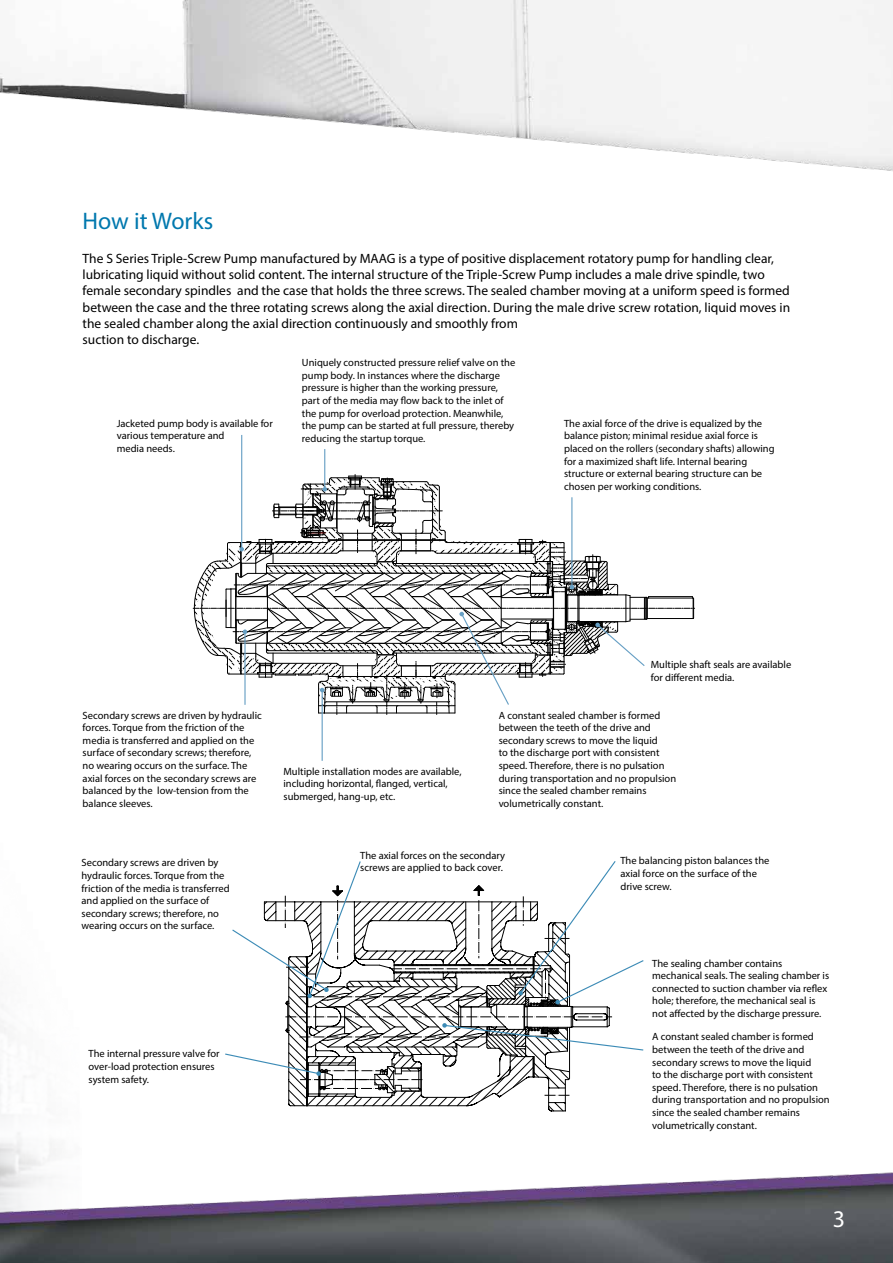
<style>
.page{position:relative;width:893px;height:1263px;background:#fff}
.page>*{position:absolute;margin:0;border:0;box-sizing:border-box;transform-origin:0 0}
.t1{font:24px "Myriad Pro";color:#0078ae}
.t2{font:24px "Myriad Pro";color:#fff}
.t3{font:13.5px/16.2px "Myriad Pro";color:#000}
.t4{font:10.5px/12.6px "Myriad Pro";color:#000}
</style>
<div class="page">
<img style="left:0;top:0;width:893px;height:474px">
<img style="left:0;top:1076px;width:893px;height:187px">
<hr style="left:241px;top:435px;width:1px;height:114px;background:#669fc4">
<hr style="left:322px;top:690px;width:1px;height:71px;background:#669fc4">
<hr style="left:324px;top:449px;width:1px;height:40px;background:#669fc4">
<svg style="left:192px;top:474px;width:503px;height:240px"></svg>
<svg style="left:264px;top:1106px;width:346px;height:5px"></svg>
<svg style="left:224px;top:861px;width:421px;height:245px"></svg>
<h1 class="t1" style="left:83px;top:206px;width:132px">How it Works</h1>
<p class="t3" style="left:83px;top:250px;width:709px">The S Series Triple-Screw Pump manufactured by MAAG is a type of positive displacement rotatory pump for handling clear, lubricating liquid without solid content. The internal structure of the Triple-Screw Pump includes a male drive spindle, two female secondary spindles and the case that holds the three screws. The sealed chamber moving at a uniform speed is formed between the case and the three rotating screws along the axial direction. During the male drive screw rotation, liquid moves in the sealed chamber along the axial direction continuously and smoothly from<br>suction to discharge.</p>
<p class="t4" style="left:117px;top:417px;width:158px">Jacketed pump body is available for various temperature and<br>media needs.</p>
<p class="t4" style="left:302px;top:356px;width:215px">Uniquely constructed pressure relief valve on the pump body. In instances where the discharge pressure is higher than the working pressure, part of the media may flow back to the inlet of the pump for overload protection. Meanwhile, the pump can be started at full pressure, thereby reducing the startup torque.</p>
<p class="t4" style="left:564px;top:417px;width:212px">The axial force of the drive is equalized by the balance piston; minimal residue axial force is placed on the rollers (secondary shafts) allowing for a maximized shaft life. Internal bearing structure or external bearing structure can be chosen per working conditions.</p>
<p class="t4" style="left:83px;top:709px;width:181px">Secondary screws are driven by hydraulic forces. Torque from the friction of the media is transferred and applied on the surface of secondary screws; therefore, no wearing occurs on the surface. The axial forces on the secondary screws are balanced by the low-tension from the balance sleeves.</p>
<p class="t4" style="left:283px;top:765px;width:180px">Multiple installation modes are available, including horizontal, flanged, vertical, submerged, hang-up, etc.</p>
<p class="t4" style="left:651px;top:658px;width:142px">Multiple shaft seals are available for different media.</p>
<p class="t4" style="left:499px;top:709px;width:179px">A constant sealed chamber is formed between the teeth of the drive and secondary screws to move the liquid<br>to the discharge port with consistent speed. Therefore, there is no pulsation during transportation and no propulsion since the sealed chamber remains volumetrically constant.</p>
<p class="t4" style="left:82px;top:856px;width:150px">Secondary screws are driven by hydraulic forces. Torque from the friction of the media is transferred and applied on the surface of secondary screws; therefore, no wearing occurs on the surface.</p>
<p class="t4" style="left:360px;top:848px;width:146px">The axial forces on the secondary screws are applied to back cover.</p>
<p class="t4" style="left:620px;top:854px;width:151px">The balancing piston balances the axial force on the surface of the drive screw.</p>
<p class="t4" style="left:89px;top:1047px;width:133px">The internal pressure valve for over-load protection ensures system safety.</p>
<p class="t4" style="left:652px;top:957px;width:178px">The sealing chamber contains mechanical seals. The sealing chamber is connected to suction chamber via reflex hole; therefore, the mechanical seal is not affected by the discharge pressure.</p>
<p class="t4" style="left:652px;top:1030px;width:179px">A constant sealed chamber is formed between the teeth of the drive and secondary screws to move the liquid<br>to the discharge port with consistent speed. Therefore, there is no pulsation during transportation and no propulsion since the sealed chamber remains volumetrically constant.</p>
<h1 class="t2" style="left:833px;top:1204px;width:14px">3</h1>
</div>
